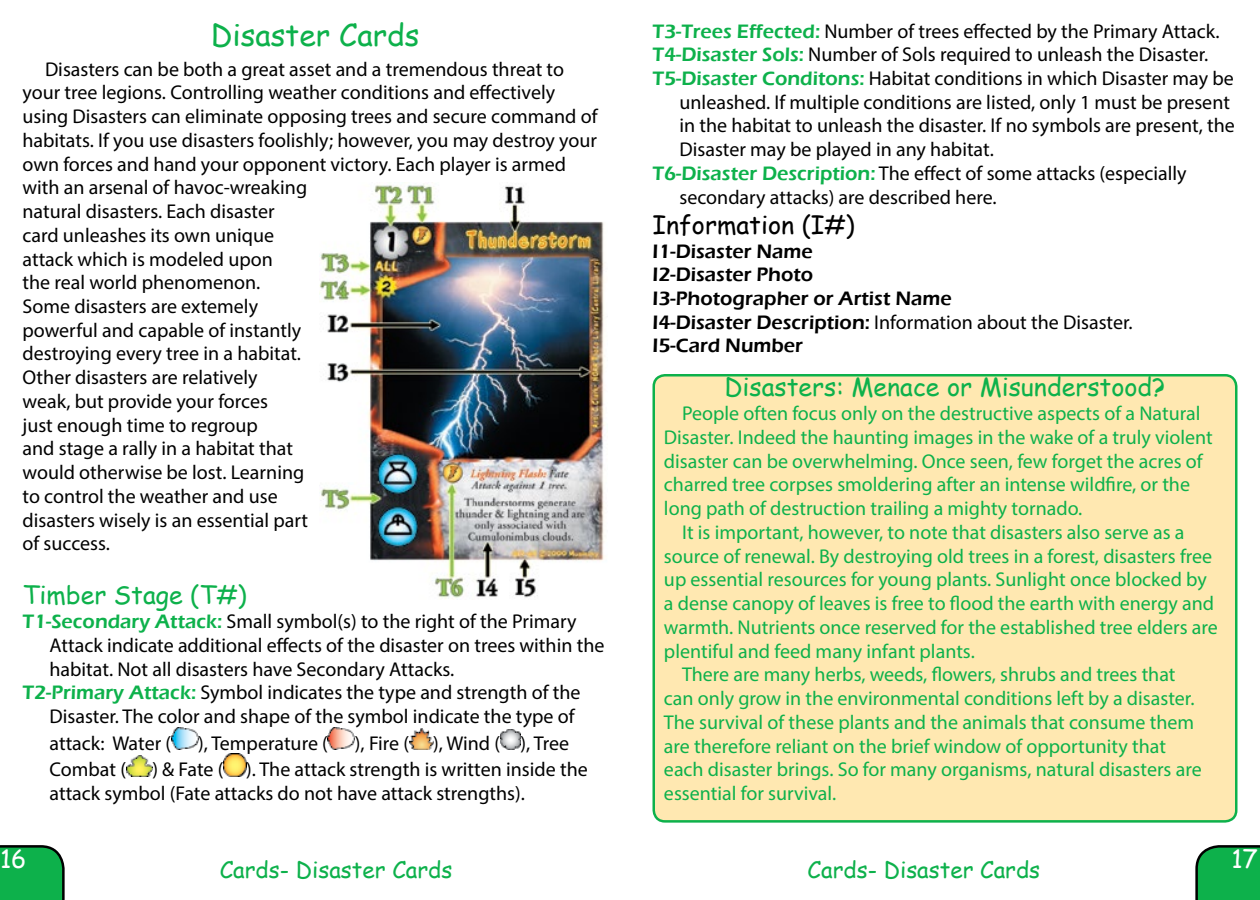
<style>
.page{position:relative;width:1260px;height:900px;background:#fff}
.page>*{position:absolute;margin:0;border:0;box-sizing:border-box;transform-origin:0 0}
.t1{font:30px "Comic Sans MS";color:#0db14b}
.t2{font:25px "Comic Sans MS";color:#0db14b}
.t3{font:25px "Comic Sans MS";color:#000}
.t4{font:25px "Comic Sans MS";color:#fff}
.t5{font:22.5px "Comic Sans MS";color:#0db14b}
.t6{font:20px/23.8px "Myriad Pro";color:#000}
.t7{font:20px/23.8px "Myriad Pro";color:#0db14b}
.t8{font:600 20px/23.8px "Eras ITC";color:#000}
.s1{font-family:"Eras ITC";font-weight:600;color:#0db14b}
.s2{font-family:"Eras ITC";font-weight:600}
</style>
<div class="page">
<img style="left:171px;top:727px;width:27px;height:23px">
<img style="left:328px;top:727px;width:27px;height:23px">
<img style="left:409px;top:729px;width:24px;height:21px">
<img style="left:500px;top:729px;width:20px;height:21px">
<img style="left:126px;top:756px;width:26px;height:20px">
<img style="left:223px;top:754px;width:23px;height:22px">
<img style="left:320px;top:184px;width:285px;height:415px">
<div style="left:654px;top:375px;width:582px;height:446px;background:#ffe8b1;border-radius:11px"></div>
<div style="left:652px;top:374px;width:586px;height:449px;border:2px solid #0db14b;border-radius:11px"></div>
<svg style="left:0;top:845px;width:65px;height:55px"></svg>
<svg style="left:1195px;top:845px;width:65px;height:55px"></svg>
<h1 class="t1" style="left:211px;top:13px;width:210px">Disaster Cards</h1>
<p class="t6" style="left:22px;top:57px;width:577px;text-indent:22px">Disasters can be both a great asset and a tremendous threat to your tree legions. Controlling weather conditions and effectively using Disasters can eliminate opposing trees and secure command of habitats. If you use disasters foolishly; however, you may destroy your own forces and hand your opponent victory. Each player is armed with an arsenal of havoc-wreaking<br>natural disasters. Each disaster<br>card unleashes its own unique<br>attack which is modeled upon<br>the real world phenomenon.<br>Some disasters are extemely<br>powerful and capable of instantly<br>destroying every tree in a habitat.<br>Other disasters are relatively<br>weak, but provide your forces<br>just enough time to regroup<br>and stage a rally in a habitat that<br>would otherwise be lost. Learning<br>to control the weather and use<br>disasters wisely is an essential part<br>of success.</p>
<p class="t2" style="left:22px;top:577px;width:226px">Timber Stage (T#)</p>
<p class="t6" style="left:22px;top:609px;width:556px"><span class="s1">T1-Secondary Attack:</span> Small symbol(s) to the right of the Primary</p>
<p class="t6" style="left:50px;top:633px;width:556px">Attack indicate additional effects of the disaster on trees within the</p>
<p class="t6" style="left:50px;top:657px;width:406px">habitat. Not all disasters have Secondary Attacks.</p>
<p class="t6" style="left:23px;top:680px;width:560px"><span class="s1">T2-Primary Attack:</span> Symbol indicates the type and strength of the</p>
<p class="t6" style="left:50px;top:704px;width:527px">Disaster. The color and shape of the symbol indicate the type of</p>
<p class="t6" style="left:50px;top:731px;width:123px">attack: Water (</p>
<p class="t6" style="left:198px;top:731px;width:131px">), Temperature (</p>
<p class="t6" style="left:355px;top:731px;width:216px">), Fire ( ), Wind ( ), Tree</p>
<p class="t6" style="left:50px;top:757px;width:78px">Combat (</p>
<p class="t6" style="left:50px;top:757px;width:540px;text-indent:103px">) &amp; Fate ( ). The attack strength is written inside the attack symbol (Fate attacks do not have attack strengths).</p>
<p class="t6" style="left:652px;top:19px;width:569px"><span class="s1">T3-Trees Effected:</span> Number of trees effected by the Primary Attack.</p>
<p class="t6" style="left:652px;top:42px;width:557px"><span class="s1">T4-Disaster Sols:</span> Number of Sols required to unleash the Disaster.</p>
<p class="t6" style="left:652px;top:66px;width:583px"><span class="s1">T5-Disaster Conditons:</span> Habitat conditions in which Disaster may be</p>
<p class="t6" style="left:679px;top:90px;width:552px">unleashed. If multiple conditions are listed, only 1 must be present</p>
<p class="t6" style="left:679px;top:114px;width:557px">in the habitat to unleash the disaster. If no symbols are present, the</p>
<p class="t6" style="left:679px;top:137px;width:316px">Disaster may be played in any habitat.</p>
<p class="t6" style="left:652px;top:161px;width:536px"><span class="s1">T6-Disaster Description:</span> The effect of some attacks (especially</p>
<p class="t6" style="left:679px;top:185px;width:319px">secondary attacks) are described here.</p>
<p class="t3" style="left:652px;top:206px;width:204px">Information (I#)</p>
<p class="t8" style="left:652px;top:239px;width:301px">I1-Disaster Name<br>I2-Disaster Photo<br>I3-Photographer or Artist Name</p>
<p class="t6" style="left:652px;top:310px;width:482px"><span class="s2">I4-Disaster Description:</span> Information about the Disaster.</p>
<p class="t8" style="left:652px;top:334px;width:152px">I5-Card Number</p>
<p class="t2" style="left:725px;top:369px;width:442px">Disasters: Menace or Misunderstood?</p>
<p class="t7" style="left:664px;top:401px;width:550px;text-indent:18px">People often focus only on the destructive aspects of a Natural Disaster. Indeed the haunting images in the wake of a truly violent disaster can be overwhelming. Once seen, few forget the acres of charred tree corpses smoldering after an intense wildfire, or the long path of destruction trailing a mighty tornado.</p>
<p class="t7" style="left:682px;top:520px;width:504px">It is important, however, to note that disasters also serve as a</p>
<p class="t7" style="left:664px;top:544px;width:550px">source of renewal. By destroying old trees in a forest, disasters free</p>
<p class="t7" style="left:664px;top:568px;width:544px">up essential resources for young plants. Sunlight once blocked by</p>
<p class="t7" style="left:664px;top:591px;width:552px">a dense canopy of leaves is free to flood the earth with energy and</p>
<p class="t7" style="left:664px;top:615px;width:555px">warmth. Nutrients once reserved for the established tree elders are</p>
<p class="t7" style="left:664px;top:639px;width:312px">plentiful and feed many infant plants.</p>
<p class="t7" style="left:682px;top:662px;width:495px">There are many herbs, weeds, flowers, shrubs and trees that</p>
<p class="t7" style="left:664px;top:686px;width:532px">can only grow in the environmental conditions left by a disaster.</p>
<p class="t7" style="left:664px;top:710px;width:532px">The survival of these plants and the animals that consume them</p>
<p class="t7" style="left:664px;top:734px;width:504px">are therefore reliant on the brief window of opportunity that</p>
<p class="t7" style="left:664px;top:757px;width:539px">each disaster brings. So for many organisms, natural disasters are</p>
<p class="t7" style="left:664px;top:781px;width:174px">essential for survival.</p>
<p class="t4" style="left:0;top:840px;width:28px">16</p>
<p class="t4" style="left:1231px;top:840px;width:28px">17</p>
<p class="t5" style="left:220px;top:853px;width:234px">Cards- Disaster Cards</p>
<p class="t5" style="left:808px;top:853px;width:234px">Cards- Disaster Cards</p>
</div>
